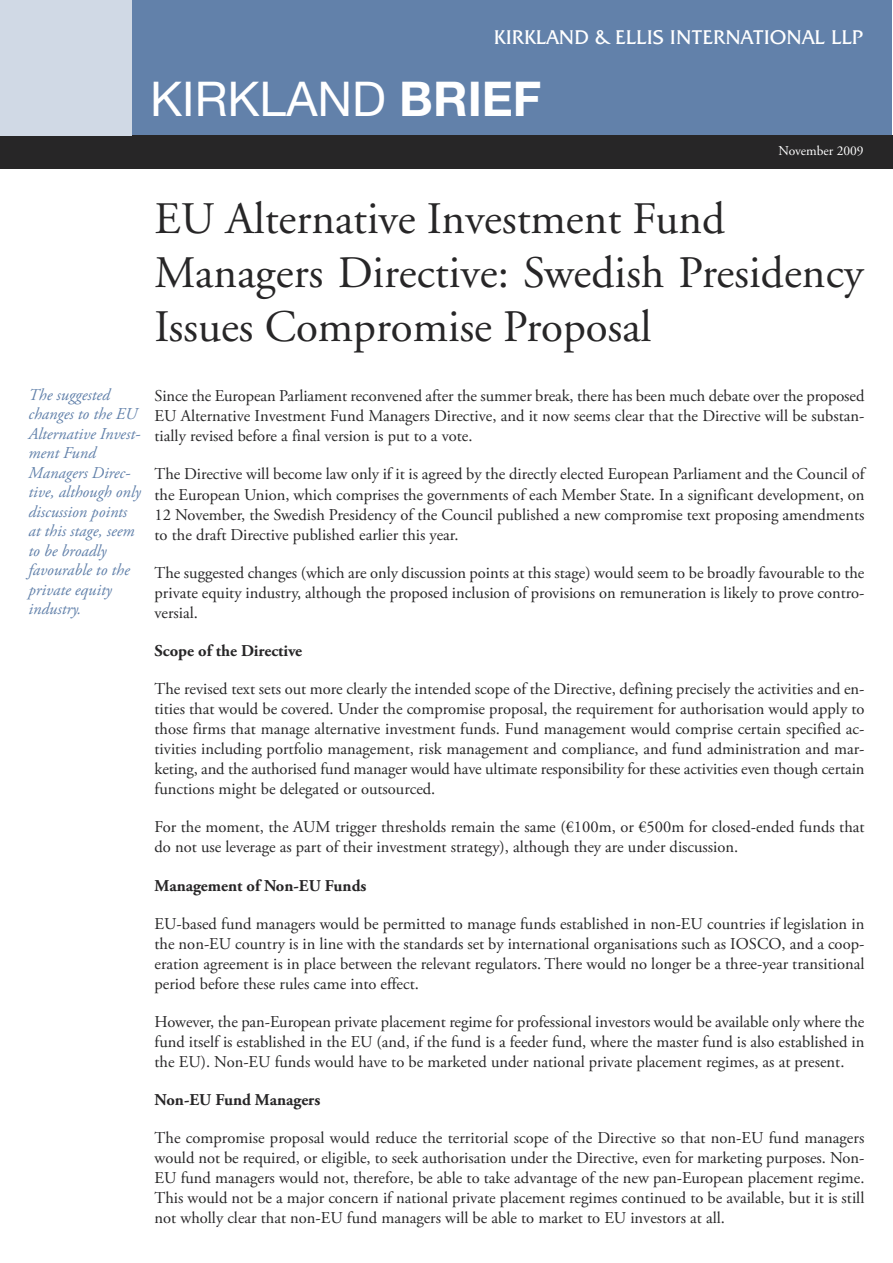
<style>
.page{position:relative;width:893px;height:1263px;background:#fff}
.page>*{position:absolute;margin:0;border:0;box-sizing:border-box;transform-origin:0 0}
.t1{font:48px "Helvetica Neue LT Std";color:#fff}
.t2{font:45px/54px "Adobe Garamond";color:#272627}
.t3{font:20.25px "Friz Quadrata IT Cby BT";color:#fff}
.t4{font:16.5px/20.1px "Adobe Garamond Pro";color:#272627;text-align:justify}
.t5{font:italic 16.5px/19.5px "Adobe Garamond Pro";color:#6281aa}
.t6{font:700 16.5px "Adobe Garamond Pro";color:#272627}
.t7{font:13.5px "Adobe Garamond";color:#fff}
.s1{font-weight:700}
</style>
<div class="page">
<div style="left:118px;top:0;width:774px;height:135px;background:#6281aa"></div>
<div style="left:0;top:135px;width:893px;height:34px;background:#272627"></div>
<div style="left:0;top:0;width:132px;height:135px;background:#d0d9e5"></div>
<p class="t3" style="left:494px;top:25px;width:371px">KIRKLAND &amp; ELLIS INTERNATIONAL LLP</p>
<h1 class="t1" style="left:150px;top:81px;width:393px">KIRKLAND <span class="s1">BRIEF</span></h1>
<p class="t7" style="left:778px;top:145px;width:87px">November 2009</p>
<p class="t5" style="left:28px;top:386px;width:114px">The suggested changes to the EU<br>Alternative Invest&shy;ment Fund<br>Managers Direc&shy;tive, although only discussion points at this stage, seem to be broadly favourable to the private equity industry.</p>
<h2 class="t2" style="left:155px;top:196px;width:710px">EU Alternative Investment Fund<br>Managers Directive: Swedish Presidency<br>Issues Compromise Proposal</h2>
<p class="t4" style="left:155px;top:387px;width:711px">Since the European Parliament reconvened after the summer break, there has been much debate over the proposed EU Alternative Investment Fund Managers Directive, and it now seems clear that the Directive will be substan&shy;tially revised before a final version is put to a vote.</p>
<p class="t4" style="left:155px;top:466px;width:711px">The Directive will become law only if it is agreed by the directly elected European Parliament and the Council of the European Union, which comprises the governments of each Member State. In a significant development, on 12 November, the Swedish Presidency of the Council published a new compromise text proposing amendments to the draft Directive published earlier this year.</p>
<p class="t4" style="left:155px;top:564px;width:711px">The suggested changes (which are only discussion points at this stage) would seem to be broadly favourable to the private equity industry, although the proposed inclusion of provisions on remuneration is likely to prove contro&shy;versial.</p>
<p class="t6" style="left:155px;top:644px;width:149px">Scope of the Directive</p>
<p class="t4" style="left:155px;top:680px;width:711px">The revised text sets out more clearly the intended scope of the Directive, defining precisely the activities and en&shy;tities that would be covered. Under the compromise proposal, the requirement for authorisation would apply to those firms that manage alternative investment funds. Fund management would comprise certain specified ac&shy;tivities including portfolio management, risk management and compliance, and fund administration and mar&shy;keting, and the authorised fund manager would have ultimate responsibility for these activities even though certain functions might be delegated or outsourced.</p>
<p class="t4" style="left:155px;top:818px;width:711px">For the moment, the AUM trigger thresholds remain the same (€100m, or €500m for closed-ended funds that do not use leverage as part of their investment strategy), although they are under discussion.</p>
<p class="t6" style="left:155px;top:879px;width:213px">Management of Non-EU Funds</p>
<p class="t4" style="left:155px;top:915px;width:711px">EU-based fund managers would be permitted to manage funds established in non-EU countries if legislation in the non-EU country is in line with the standards set by international organisations such as IOSCO, and a coop&shy;eration agreement is in place between the relevant regulators. There would no longer be a three-year transitional period before these rules came into effect.</p>
<p class="t4" style="left:155px;top:1013px;width:711px">However, the pan-European private placement regime for professional investors would be available only where the fund itself is established in the EU (and, if the fund is a feeder fund, where the master fund is also established in the EU). Non-EU funds would have to be marketed under national private placement regimes, as at present.</p>
<p class="t6" style="left:155px;top:1093px;width:167px">Non-EU Fund Managers</p>
<p class="t4" style="left:155px;top:1129px;width:711px">The compromise proposal would reduce the territorial scope of the Directive so that non-EU fund managers would not be required, or eligible, to seek authorisation under the Directive, even for marketing purposes. Non-EU fund managers would not, therefore, be able to take advantage of the new pan-European placement regime.<br>This would not be a major concern if national private placement regimes continued to be available, but it is still not wholly clear that non-EU fund managers will be able to market to EU investors at all.</p>
</div>
